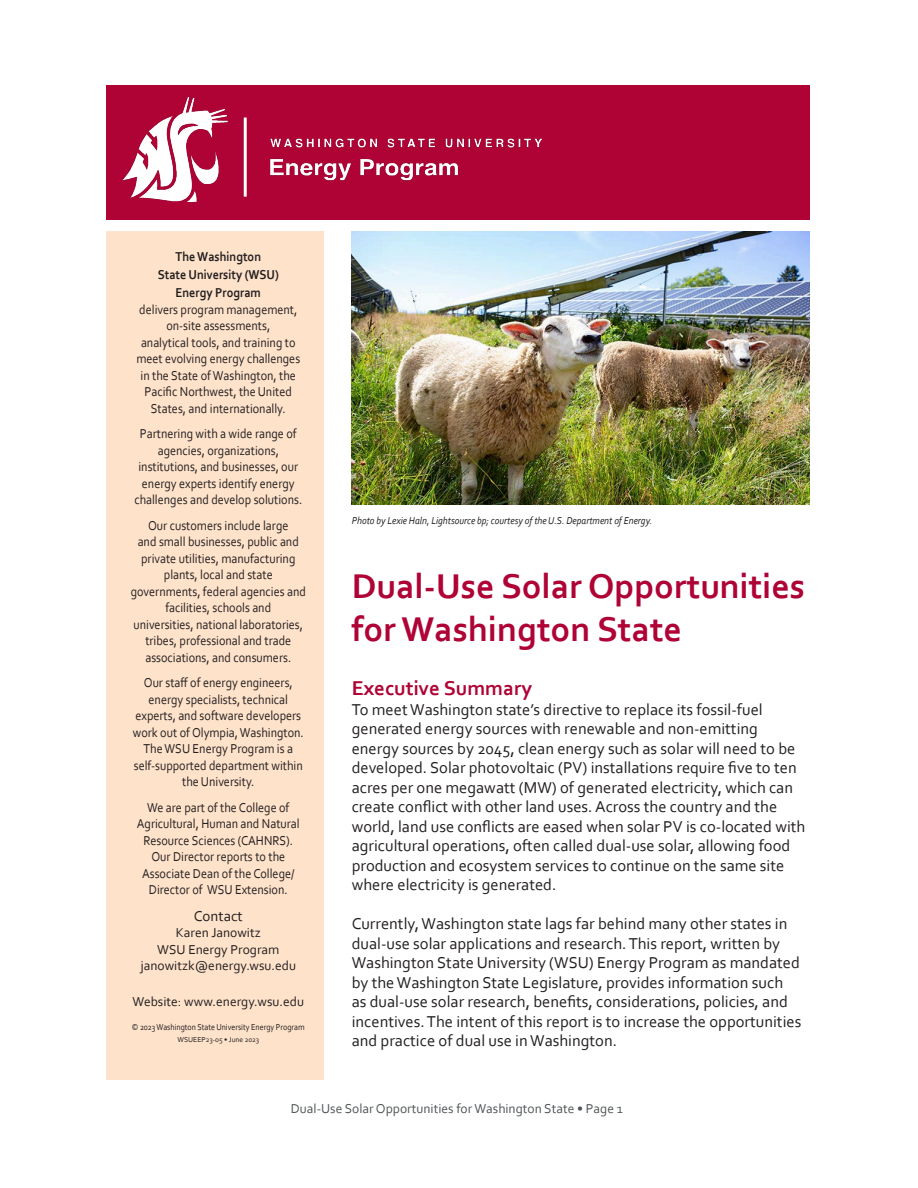
<style>
.page{position:relative;width:918px;height:1188px;background:#fff}
.page>*{position:absolute;margin:0;border:0;box-sizing:border-box;transform-origin:0 0}
._18_pt_Corbel_Bold{font:700 36px/43.2px "Corbel";color:#af0336}
._14_pt_Corbel_Bold{font:700 21px "Corbel";color:#af0336}
._11_pt_Body_-Corbel{font:16.5px/19.5px "Corbel";color:#231f20}
._11_pt_Body_-Corbel-2{font:15px "Corbel";color:#231f20}
._11_pt_Body_-Corbel-3{font:13.5px/16.5px "Corbel";color:#231f20;text-align:center;scale:.9 1}
._11_pt_Body_-Corbel-4{font:13.5px "Corbel";color:#231f20}
.t1{font:13.5px "Corbel";color:#505557}
._11_pt_Body_-Corbel-5{font:700 13.5px "Corbel";color:#231f20;scale:.9 1}
._07_pt_Photo_credit{font:italic 10.5px "Corbel";color:#231f20;scale:.9 1}
._11_pt_Body_-Corbel-6{font:9px "Corbel";color:#231f20;scale:.88 1}
.t2{font:7.5px "Corbel";color:#231f20}
</style>
<div class="page">
<div style="left:107px;top:85px;width:703px;height:135px;background:#af0336"></div>
<div style="left:107px;top:231px;width:217px;height:849px;background:#fee2ca"></div>
<img style="left:122px;top:97px;width:419px;height:105px">
<img style="left:352px;top:231px;width:458px;height:274px">
<p class="_11_pt_Body_-Corbel-5" style="left:176px;top:248px;width:97px">The Washington</p>
<p class="_11_pt_Body_-Corbel-5" style="left:158px;top:266px;width:136px">State University (WSU)</p>
<p class="_11_pt_Body_-Corbel-5" style="left:176px;top:284px;width:96px">Energy Program</p>
<p class="_11_pt_Body_-Corbel-3" style="left:139px;top:301px;width:177px">delivers program management, on-site assessments,</p>
<p class="_11_pt_Body_-Corbel-3" style="left:136px;top:334px;width:184px">analytical tools, and training to meet evolving energy challenges in the State of Washington, the</p>
<p class="_11_pt_Body_-Corbel-3" style="left:145px;top:383px;width:165px">Pacific Northwest, the United<br>States, and internationally.</p>
<p class="_11_pt_Body_-Corbel-3" style="left:140px;top:425px;width:176px">Partnering with a wide range of agencies, organizations,</p>
<p class="_11_pt_Body_-Corbel-3" style="left:134px;top:458px;width:188px">institutions, and businesses, our energy experts identify energy challenges and develop solutions.</p>
<p class="_11_pt_Body_-Corbel-3" style="left:138px;top:517px;width:181px">Our customers include large and small businesses, public and private utilities, manufacturing plants, local and state</p>
<p class="_11_pt_Body_-Corbel-3" style="left:131px;top:583px;width:196px">governments, federal agencies and facilities, schools and</p>
<p class="_11_pt_Body_-Corbel-3" style="left:134px;top:616px;width:190px">universities, national laboratories, tribes, professional and trade</p>
<p class="_11_pt_Body_-Corbel-3" style="left:145px;top:649px;width:164px">associations, and consumers.</p>
<p class="_11_pt_Body_-Corbel-3" style="left:144px;top:674px;width:167px">Our staff of energy engineers,</p>
<p class="_11_pt_Body_-Corbel-3" style="left:133px;top:691px;width:192px">energy specialists, technical experts, and software developers work out of Olympia, Washington.<br>The WSU Energy Program is a</p>
<p class="_11_pt_Body_-Corbel-3" style="left:134px;top:757px;width:189px">self-supported department within the University.</p>
<p class="_11_pt_Body_-Corbel-3" style="left:137px;top:799px;width:182px">We are part of the College of<br>Agricultural, Human and Natural<br>Resource Sciences (CAHNRS).</p>
<p class="_11_pt_Body_-Corbel-3" style="left:151px;top:848px;width:150px">Our Director reports to the</p>
<p class="_11_pt_Body_-Corbel-3" style="left:142px;top:865px;width:171px">Associate Dean of the College/<br>Director of WSU Extension.</p>
<p class="_11_pt_Body_-Corbel-2" style="left:194px;top:907px;width:51px">Contact</p>
<p class="_11_pt_Body_-Corbel-4" style="left:176px;top:925px;width:86px">Karen Janowitz</p>
<p class="_11_pt_Body_-Corbel-4" style="left:157px;top:941px;width:124px">WSU Energy Program</p>
<p class="_11_pt_Body_-Corbel-4" style="left:141px;top:957px;width:157px">janowitzk@energy.wsu.edu</p>
<p class="_11_pt_Body_-Corbel-4" style="left:133px;top:993px;width:173px">Website: www.energy.wsu.edu</p>
<p class="_11_pt_Body_-Corbel-6" style="left:132px;top:1021px;width:198px">© 2023 Washington State University Energy Program</p>
<p class="t2" style="left:177px;top:1035px;width:83px">WSUEEP23-05 • June 2023</p>
<p class="_07_pt_Photo_credit" style="left:352px;top:514px;width:335px">Photo by Lexie Haln, Lightsource bp; courtesy of the U.S. Department of Energy.</p>
<p class="_18_pt_Corbel_Bold" style="left:352px;top:564px;width:455px">Dual-Use Solar Opportunities for Washington State</p>
<p class="_14_pt_Corbel_Bold" style="left:352px;top:676px;width:182px">Executive Summary</p>
<p class="_11_pt_Body_-Corbel" style="left:352px;top:699px;width:455px">To meet Washington state’s directive to replace its fossil-fuel generated energy sources with renewable and non-emitting energy sources by 2045, clean energy such as solar will need to be developed. Solar photovoltaic (PV) installations require five to ten acres per one megawatt (MW) of generated electricity, which can create conflict with other land uses. Across the country and the world, land use conflicts are eased when solar PV is co-located with agricultural operations, often called dual-use solar, allowing food production and ecosystem services to continue on the same site where electricity is generated.</p>
<p class="_11_pt_Body_-Corbel" style="left:352px;top:914px;width:451px">Currently, Washington state lags far behind many other states in dual-use solar applications and research. This report, written by Washington State University (WSU) Energy Program as mandated by the Washington State Legislature, provides information such as dual-use solar research, benefits, considerations, policies, and incentives. The intent of this report is to increase the opportunities and practice of dual use in Washington.</p>
<p class="t1" style="left:291px;top:1100px;width:333px">Dual-Use Solar Opportunities for Washington State • Page 1</p>
</div>
